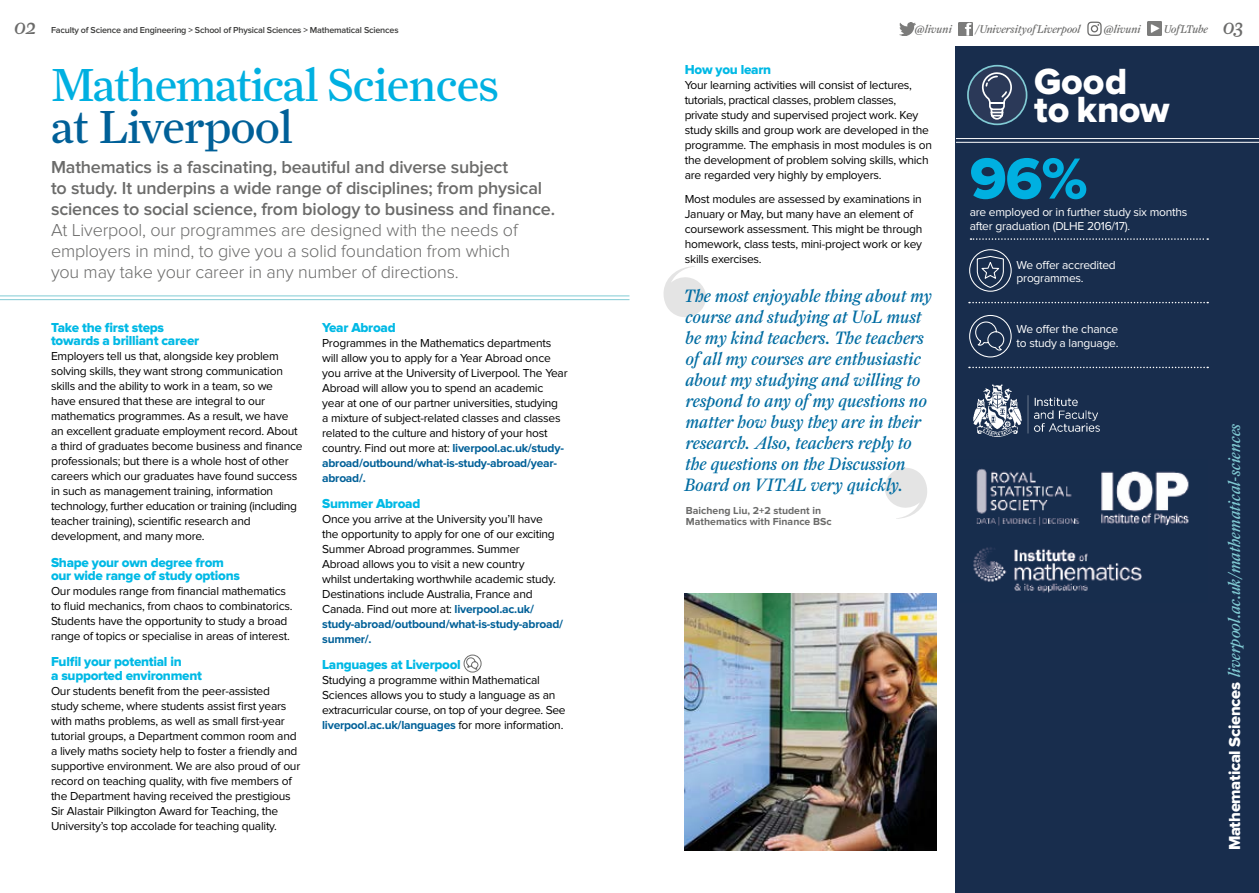
<style>
.page{position:relative;width:1259px;height:893px;background:#fff}
.page>*{position:absolute;margin:0;border:0;box-sizing:border-box;transform-origin:0 0}
.t1{font:60px "Proxima Nova Extrabld";color:#00b0e1}
.t2{font:46.5px "Farnham Display";letter-spacing:-.03em;color:#00b0e1}
.t3{font:46.5px "Farnham Display";letter-spacing:-.01em;color:#006098}
.t4{font:37.8px/28.3px "Proxima Nova Extrabld";color:#fff}
.t5{font:italic 21px "Farnham Text";color:#6b6b6a}
.t6{font:italic 18px/21px "Farnham Display";color:#006ca2}
.t7{font:600 18px/21px "Proxima Nova";letter-spacing:-.01em;color:#6b6b6a}
.t8{font:300 18px/21px "Proxima Nova";letter-spacing:-.01em;color:#6b6b6a}
.t9{font:italic 16.5px "Farnham Text";color:#81cbd4}
.t10{font:13.5px/13.5px "Proxima Nova Extrabld";letter-spacing:-.02em;color:#00b9e5}
.t11{font:12px/15px "Proxima Nova";letter-spacing:-.02em;color:#000}
.t12{font:12px/13.5px "Proxima Nova";letter-spacing:-.02em;color:#fff}
.t13{font:italic 11.25px "Farnham Text";letter-spacing:-.01em;color:#6b6b6a}
.t14{font:italic 11.25px "Farnham Text";letter-spacing:-.03em;color:#6b6b6a}
.t15{font:700 10.5px/10.5px "Proxima Nova";color:#6b6b6a}
.t16{font:600 9px "Proxima Nova";letter-spacing:-.02em;color:#3c3c3b}
.s1{font-weight:700;color:#006098}
.s2{font-family:"Proxima Nova Extrabld";font-style:normal;color:#fff}
</style>
<div class="page">
<img style="left:899px;top:23px;width:16px;height:13px">
<img style="left:959px;top:22px;width:13px;height:14px">
<svg style="left:1087px;top:22px;width:14px;height:14px"></svg>
<img style="left:1147px;top:22px;width:14px;height:14px">
<div style="left:956px;top:47px;width:303px;height:846px;background:#182d4d"></div>
<svg style="left:970px;top:238px;width:238px;height:2px"></svg>
<div style="left:968px;top:66px;width:58px;height:58px;background:#2b3958;border-radius:50%"></div>
<div style="left:967px;top:65px;width:60px;height:60px;border:2px solid #81cbd4;border-radius:50%"></div>
<svg style="left:980px;top:72px;width:33px;height:48px"></svg>
<hr style="left:956px;top:138px;width:303px;height:1px;background:#fff">
<hr style="left:956px;top:142px;width:303px;height:1px;background:#fff">
<div style="left:969px;top:315px;width:42px;height:42px;border:1px solid #fff;border-radius:50%"></div>
<svg style="left:974px;top:321px;width:30px;height:30px"></svg>
<svg style="left:969px;top:302px;width:239px;height:1px"></svg>
<svg style="left:969px;top:367px;width:239px;height:1px"></svg>
<div style="left:969px;top:249px;width:42px;height:43px;border:1px solid #fff;border-radius:50%"></div>
<svg style="left:976px;top:255px;width:28px;height:34px"></svg>
<hr style="left:0;top:296px;width:629px;height:1px;background:#81cbd4">
<hr style="left:0;top:299px;width:629px;height:1px;background:#81cbd4">
<img style="left:973px;top:384px;width:127px;height:53px">
<img style="left:973px;top:468px;width:216px;height:125px">
<div style="left:464px;top:655px;width:17px;height:17px;border:1px solid #6b6b6a;border-radius:50%"></div>
<svg style="left:466px;top:657px;width:12px;height:13px"></svg>
<svg style="left:663px;top:266px;width:43px;height:51px"></svg>
<svg style="left:885px;top:468px;width:42px;height:51px"></svg>
<img style="left:685px;top:594px;width:251px;height:256px">
<h3 class="t5" style="left:15px;top:14px;width:23px">02</h3>
<h3 class="t5" style="left:1223px;top:14px;width:22px">03</h3>
<p class="t13" style="left:915px;top:22px;width:39px">@livuni</p>
<p class="t13" style="left:975px;top:22px;width:107px">/Universityof Liverpool</p>
<p class="t13" style="left:1104px;top:22px;width:38px">@livuni</p>
<p class="t14" style="left:1164px;top:22px;width:46px">UofLTube</p>
<p class="t16" style="left:51px;top:25px;width:349px">Faculty of Science and Engineering &gt; School of Physical Sciences &gt; Mathematical Sciences</p>
<h2 class="t2" style="left:51px;top:58px;width:449px">Mathematical Sciences</h2>
<h2 class="t3" style="left:51px;top:100px;width:243px">at Liverpool</h2>
<h3 class="t7" style="left:51px;top:156px;width:505px">Mathematics is a fascinating, beautiful and diverse subject<br>to study. It underpins a wide range of disciplines; from physical sciences to social science, from biology to business and finance.</h3>
<h3 class="t8" style="left:51px;top:219px;width:468px">At Liverpool, our programmes are designed with the needs of employers in mind, to give you a solid foundation from which you may take your career in any number of directions.</h3>
<p class="t10" style="left:51px;top:321px;width:150px">Take the first steps towards a brilliant career</p>
<p class="t11" style="left:51px;top:349px;width:253px">Employers tell us that, alongside key problem solving skills, they want strong communication skills and the ability to work in a team, so we<br>have ensured that these are integral to our mathematics programmes. As a result, we have an excellent graduate employment record. About a third of graduates become business and finance professionals; but there is a whole host of other careers which our graduates have found success in such as management training, information technology, further education or training (including teacher training), scientific research and development, and many more.</p>
<p class="t10" style="left:51px;top:556px;width:190px">Shape your own degree from our wide range of study options</p>
<p class="t11" style="left:51px;top:584px;width:243px">Our modules range from financial mathematics to fluid mechanics, from chaos to combinatorics.<br>Students have the opportunity to study a broad range of topics or specialise in areas of interest.</p>
<p class="t10" style="left:51px;top:656px;width:152px">Fulfil your potential in<br>a supported environment</p>
<p class="t11" style="left:51px;top:684px;width:251px">Our students benefit from the peer-assisted study scheme, where students assist first years with maths problems, as well as small first-year tutorial groups, a Department common room and a lively maths society help to foster a friendly and supportive environment. We are also proud of our record on teaching quality, with five members of the Department having received the prestigious Sir Alastair Pilkington Award for Teaching, the University’s top accolade for teaching quality.</p>
<p class="t10" style="left:322px;top:321px;width:75px">Year Abroad</p>
<p class="t11" style="left:322px;top:336px;width:247px">Programmes in the Mathematics departments will allow you to apply for a Year Abroad once you arrive at the University of Liverpool. The Year Abroad will allow you to spend an academic year at one of our partner universities, studying<br>a mixture of subject-related classes and classes related to the culture and history of your host country. Find out more at: <span class="s1">liverpool.ac.uk/study&shy;abroad/outbound/what-is-study-abroad/year&shy;abroad/.</span></p>
<p class="t10" style="left:322px;top:497px;width:100px">Summer Abroad</p>
<p class="t11" style="left:322px;top:512px;width:242px">Once you arrive at the University you’ll have<br>the opportunity to apply for one of our exciting Summer Abroad programmes. Summer<br>Abroad allows you to visit a new country<br>whilst undertaking worthwhile academic study.<br>Destinations include Australia, France and Canada. Find out more at: <span class="s1">liverpool.ac.uk/ study-abroad/outbound/what-is-study-abroad/ summer/.</span></p>
<p class="t10" style="left:322px;top:659px;width:140px">Languages at Liverpool</p>
<p class="t11" style="left:322px;top:673px;width:245px">Studying a programme within Mathematical Sciences allows you to study a language as an extracurricular course, on top of your degree. See <span class="s1">liverpool.ac.uk/languages</span> for more information.</p>
<p class="t10" style="left:685px;top:64px;width:88px">How you learn</p>
<p class="t11" style="left:685px;top:78px;width:249px">Your learning activities will consist of lectures, tutorials, practical classes, problem classes, private study and supervised project work. Key study skills and group work are developed in the programme. The emphasis in most modules is on the development of problem solving skills, which are regarded very highly by employers.</p>
<p class="t11" style="left:685px;top:192px;width:239px">Most modules are assessed by examinations in January or May, but many have an element of coursework assessment. This might be through homework, class tests, mini-project work or key skills exercises.</p>
<p class="t6" style="left:684px;top:285px;width:249px">The most enjoyable thing about my course and studying at UoL must be my kind teachers. The teachers of all my courses are enthusiastic about my studying and willing to respond to any of my questions no matter how busy they are in their research. Also, teachers reply to the questions on the Discussion<br>Board on VITAL very quickly.</p>
<p class="t15" style="left:686px;top:506px;width:147px">Baicheng Liu, 2+2 student in<br>Mathematics with Finance BSc</p>
<h3 class="t4" style="left:1034px;top:68px;width:137px">Good to know</h3>
<h1 class="t1" style="left:969px;top:151px;width:119px">96%</h1>
<p class="t12" style="left:969px;top:206px;width:219px">are employed or in further study six months after graduation (DLHE 2016/17).</p>
<p class="t12" style="left:1016px;top:258px;width:101px">We offer accredited programmes.</p>
<p class="t12" style="left:1016px;top:323px;width:103px">We offer the chance to study a language.</p>
<h3 class="t9" style="left:1224px;top:850px;width:429px;rotate:-90deg"><span class="s2">Mathematical Sciences</span> liverpool.ac.uk/mathematical-sciences</h3>
</div>
